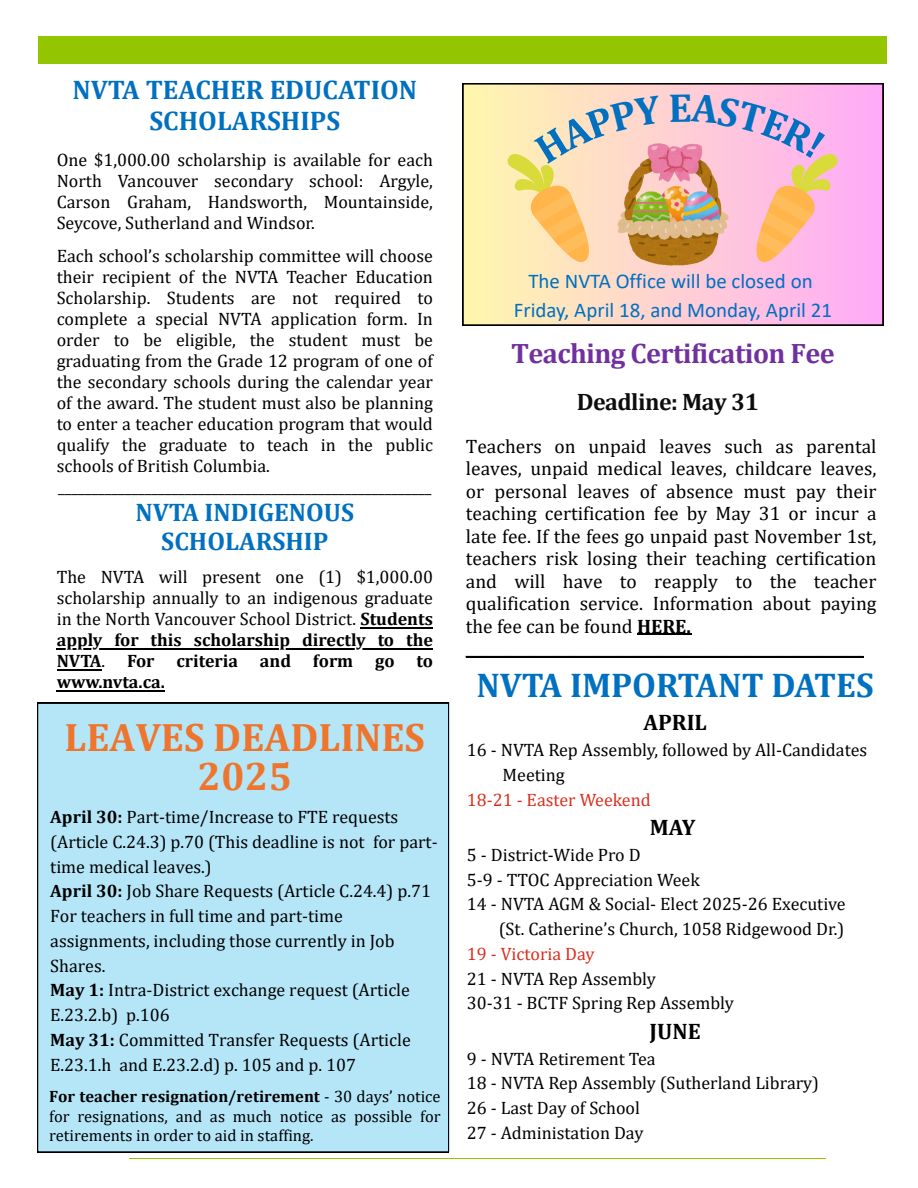
<style>
.page{position:relative;width:918px;height:1188px;background:#fff}
.page>*{position:absolute;margin:0;border:0;box-sizing:border-box;transform-origin:0 0}
.t1{font:700 39.9px/38.7px "Cambria";color:#ee752d;text-align:center}
.t2{font:700 34.5px "Cambria";color:#0070c0}
.t3{font:700 28.2px "Cambria";letter-spacing:-.02em;color:#7030a0}
.t4{font:700 27px/31.5px "Cambria";color:#0070c0;text-align:center}
.t5{font:700 25.5px/29.2px "Cambria";color:#0070c0;text-align:center}
.t6{font:700 23.85px "Cambria";letter-spacing:-.02em;color:#0d0d0d}
.t7{font:700 22.5px "Cambria";color:#000}
.t8{font:21px/29.2px "Calibri";color:#0070c0;text-align:center}
.t9{font:19.5px/22.5px "Cambria";color:#000;text-align:justify}
.t10{font:18px/21px "Cambria";color:#000}
.t11{font:700 18px/21px "Cambria";color:#000;text-align:justify}
.t12{font:18px "Cambria";color:#db2e1d}
.t13{font:16.5px/19.2px "Cambria";color:#000;text-align:justify}
.s1{font-weight:700}
.s2{font-weight:400}
</style>
<div class="page">
<div style="left:38px;top:36px;width:849px;height:27px;background:#94c600"></div>
<hr style="left:129px;top:1158px;width:697px;height:1px;background:#94c600">
<svg style="left:463px;top:83px;width:420px;height:242px;background:#f8cbcc"></svg>
<img style="left:662px;top:144px;width:8px;height:121px">
<div style="left:37px;top:703px;width:412px;height:449px;background:#b5e6f8"></div>
<hr style="left:360px;top:627px;width:73px;height:1px;background:#000">
<hr style="left:57px;top:648px;width:376px;height:1px;background:#000">
<hr style="left:57px;top:669px;width:45px;height:1px;background:#000">
<hr style="left:57px;top:690px;width:104px;height:1px;background:#000">
<hr style="left:637px;top:634px;width:54px;height:1px;background:#000">
<hr style="left:466px;top:656px;width:397px;height:2px;background:#000">
<svg style="left:503px;top:95px;width:159px;height:177px;background:#f5d4a4"></svg>
<svg style="left:670px;top:94px;width:173px;height:178px;background:#f4b8bd"></svg>
<p class="t4" style="left:72px;top:73px;width:346px">NVTA TEACHER EDUCATION<br>SCHOLARSHIPS</p>
<p class="t10" style="left:57px;top:149px;width:378px;text-align:justify">One $1,000.00 scholarship is available for each North Vancouver secondary school: Argyle, Carson Graham, Handsworth, Mountainside, Seycove, Sutherland and Windsor.</p>
<h5 class="t10" style="left:57px;top:245px;width:378px;text-align:justify">Each school’s scholarship committee will choose their recipient of the NVTA Teacher Education Scholarship. Students are not required to complete a special NVTA application form. In order to be eligible, the student must be graduating from the Grade 12 program of one of the secondary schools during the calendar year of the award. The student must also be planning to enter a teacher education program that would qualify the graduate to teach in the public schools of British Columbia.</h5>
<h3 class="t10" style="left:58px;top:476px;width:375px">________________________________________________________</h3>
<h4 class="t5" style="left:135px;top:497px;width:220px">NVTA INDIGENOUS<br>SCHOLARSHIP</h4>
<h5 class="t10" style="left:57px;top:566px;width:378px;text-align:justify">The NVTA will present one (1) $1,000.00 scholarship annually to an indigenous graduate in the North Vancouver School District. <span class="s1">Students</span></h5>
<p class="t11" style="left:57px;top:629px;width:378px">apply for this scholarship directly to the NVTA<span class="s2">.</span> For criteria and form go to www.nvta.ca.</p>
<p class="t1" style="left:65px;top:717px;width:362px">LEAVES DEADLINES<br>2025</p>
<p class="t10" style="left:50px;top:804px;width:389px;line-height:24.8px"><span class="s1">April 30:</span> Part-time/Increase to FTE requests (Article C.24.3) p.70 (This deadline is not for part&shy;time medical leaves.)</p>
<p class="t10" style="left:50px;top:878px;width:382px;line-height:24.8px"><span class="s1">April 30:</span> Job Share Requests (Article C.24.4) p.71<br>For teachers in full time and part-time assignments, including those currently in Job Shares.</p>
<p class="t10" style="left:50px;top:977px;width:361px;line-height:24.8px"><span class="s1">May 1:</span> Intra-District exchange request (Article<br>E.23.2.b) p.106</p>
<p class="t10" style="left:50px;top:1027px;width:362px;line-height:24.8px"><span class="s1">May 31:</span> Committed Transfer Requests (Article<br>E.23.1.h and E.23.2.d) p. 105 and p. 107</p>
<p class="t13" style="left:49px;top:1087px;width:393px"><span class="s1">For teacher resignation/retirement</span> - 30 days’ notice for resignations, and as much notice as possible for retirements in order to aid in staffing.</p>
<p class="t8" style="left:514px;top:268px;width:320px">The NVTA Office will be closed on<br>Friday, April 18, and Monday, April 21</p>
<h3 class="t3" style="left:511px;top:336px;width:325px">Teaching Certification Fee</h3>
<h3 class="t6" style="left:577px;top:387px;width:184px">Deadline: May 31</h3>
<p class="t9" style="left:466px;top:434px;width:412px">Teachers on unpaid leaves such as parental leaves, unpaid medical leaves, childcare leaves, or personal leaves of absence must pay their teaching certification fee by May 31 or incur a late fee. If the fees go unpaid past November 1st, teachers risk losing their teaching certification and will have to reapply to the teacher qualification service. Information about paying the fee can be found <span class="s1">HERE.</span></p>
<p class="t2" style="left:476px;top:664px;width:399px">NVTA IMPORTANT DATES</p>
<p class="t7" style="left:643px;top:709px;width:65px">APRIL</p>
<p class="t10" style="left:467px;top:739px;width:402px">16 - NVTA Rep Assembly, followed by All-Candidates</p>
<p class="t10" style="left:503px;top:764px;width:64px">Meeting</p>
<p class="t12" style="left:467px;top:789px;width:185px">18-21 - Easter Weekend</p>
<p class="t7" style="left:650px;top:814px;width:47px">MAY</p>
<p class="t10" style="left:467px;top:844px;width:175px">5 - District-Wide Pro D</p>
<p class="t10" style="left:467px;top:869px;width:234px">5-9 - TTOC Appreciation Week</p>
<p class="t10" style="left:467px;top:893px;width:380px">14 - NVTA AGM &amp; Social- Elect 2025-26 Executive</p>
<p class="t10" style="left:499px;top:918px;width:347px">(St. Catherine’s Church, 1058 Ridgewood Dr.)</p>
<p class="t12" style="left:467px;top:943px;width:129px">19 - Victoria Day</p>
<p class="t10" style="left:467px;top:968px;width:190px">21 - NVTA Rep Assembly</p>
<p class="t10" style="left:467px;top:992px;width:268px">30-31 - BCTF Spring Rep Assembly</p>
<p class="t7" style="left:650px;top:1017px;width:53px">JUNE</p>
<p class="t10" style="left:467px;top:1048px;width:190px">9 - NVTA Retirement Tea</p>
<p class="t10" style="left:467px;top:1072px;width:354px">18 - NVTA Rep Assembly (Sutherland Library)</p>
<p class="t10" style="left:467px;top:1097px;width:175px">26 - Last Day of School</p>
<h1 class="t10" style="left:467px;top:1122px;width:178px">27 - Administation Day</h1>
</div>
